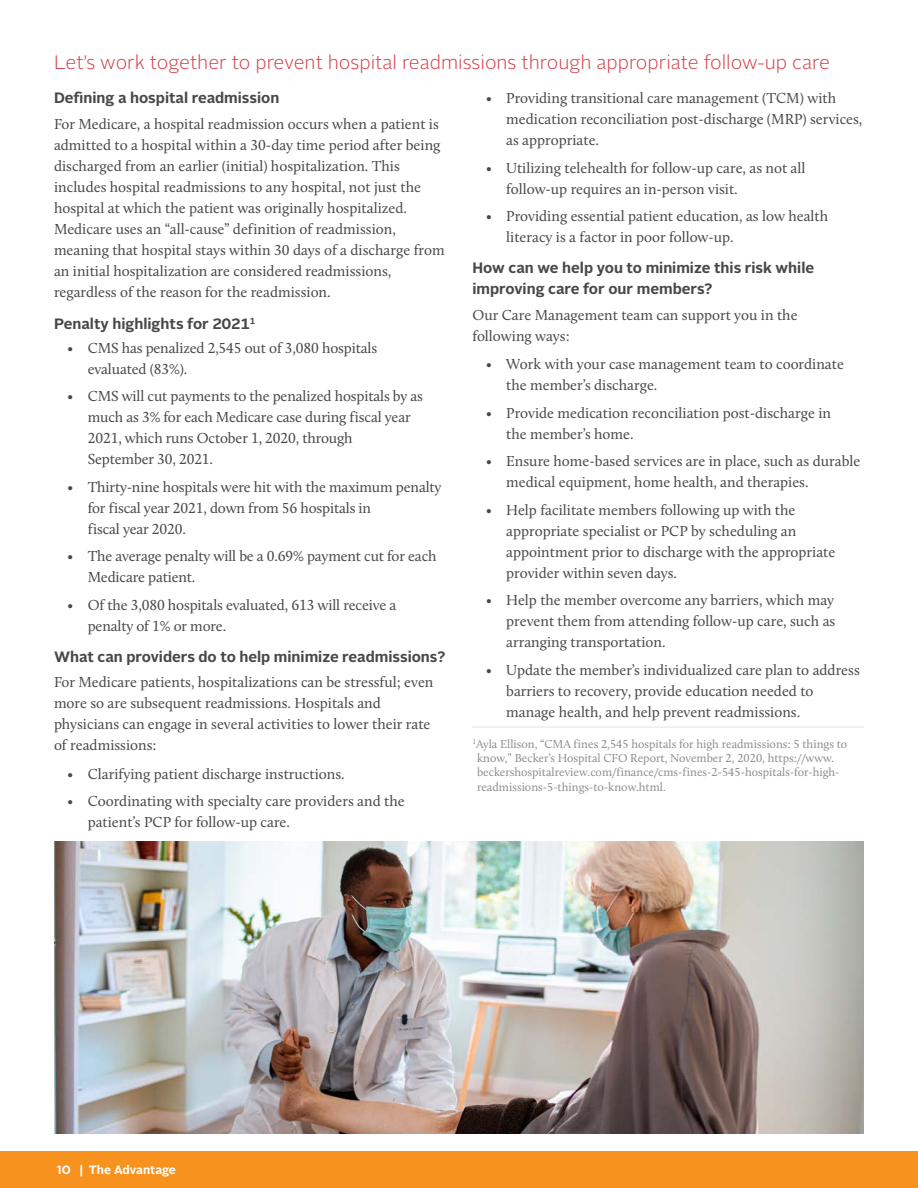
<style>
.page{position:relative;width:918px;height:1188px;background:#fff}
.page>*{position:absolute;margin:0;border:0;box-sizing:border-box;transform-origin:0 0}
.Article_Title{font:300 19.5px "Alright Sans";color:#d4454f}
.Body_Copy{font:15px/21px "Calluna";color:#48484a}
.Topic_Header{font:700 15px/21px "Alright Sans";color:#48484a}
.Footnote{font:12px/14.4px "Calluna";color:#8b8e90}
.t1{font:700 12px "Alright Sans";color:#fff}
</style>
<div class="page">
<img style="left:54px;top:841px;width:810px;height:293px">
<hr style="left:472px;top:727px;width:392px;height:1px;background:#e2e3e4">
<div style="left:0;top:1151px;width:918px;height:37px;background:#f7921e"></div>
<h2 class="Article_Title" style="left:54px;top:49px;width:777px">Let’s work together to prevent hospital readmissions through appropriate follow-up care</h2>
<p class="Topic_Header" style="left:54px;top:88px;width:227px">Defining a hospital readmission</p>
<p class="Body_Copy" style="left:54px;top:113px;width:392px">For Medicare, a hospital readmission occurs when a patient is admitted to a hospital within a 30-day time period after being discharged from an earlier (initial) hospitalization. This includes hospital readmissions to any hospital, not just the hospital at which the patient was originally hospitalized.<br>Medicare uses an “all-cause” definition of readmission, meaning that hospital stays within 30 days of a discharge from an initial hospitalization are considered readmissions, regardless of the reason for the readmission.</p>
<p class="Topic_Header" style="left:54px;top:313px;width:203px">Penalty highlights for 2021<sup>1</sup></p>
<p class="Body_Copy" style="left:88px;top:337px;width:291px;text-indent:-20px">• CMS has penalized 2,545 out of 3,080 hospitals evaluated (83%).</p>
<p class="Body_Copy" style="left:88px;top:386px;width:337px;text-indent:-20px">• CMS will cut payments to the penalized hospitals by as much as 3% for each Medicare case during fiscal year 2021, which runs October 1, 2020, through<br>September 30, 2021.</p>
<p class="Body_Copy" style="left:88px;top:476px;width:355px;text-indent:-20px">• Thirty-nine hospitals were hit with the maximum penalty for fiscal year 2021, down from 56 hospitals in<br>fiscal year 2020.</p>
<p class="Body_Copy" style="left:88px;top:546px;width:350px;text-indent:-20px">• The average penalty will be a 0.69% payment cut for each<br>Medicare patient.</p>
<p class="Body_Copy" style="left:88px;top:594px;width:310px;text-indent:-20px">• Of the 3,080 hospitals evaluated, 613 will receive a penalty of 1% or more.</p>
<p class="Topic_Header" style="left:54px;top:646px;width:393px">What can providers do to help minimize readmissions?</p>
<p class="Body_Copy" style="left:54px;top:672px;width:381px">For Medicare patients, hospitalizations can be stressful; even more so are subsequent readmissions. Hospitals and physicians can engage in several activities to lower their rate of readmissions:</p>
<p class="Body_Copy" style="left:68px;top:763px;width:279px">• Clarifying patient discharge instructions.</p>
<p class="Body_Copy" style="left:88px;top:791px;width:318px;text-indent:-20px">• Coordinating with specialty care providers and the patient’s PCP for follow-up care.</p>
<p class="Body_Copy" style="left:506px;top:88px;width:358px;text-indent:-20px">• Providing transitional care management (TCM) with medication reconciliation post-discharge (MRP) services, as appropriate.</p>
<p class="Body_Copy" style="left:506px;top:157px;width:301px;text-indent:-20px">• Utilizing telehealth for follow-up care, as not all follow-up requires an in-person visit.</p>
<p class="Body_Copy" style="left:506px;top:206px;width:323px;text-indent:-20px">• Providing essential patient education, as low health literacy is a factor in poor follow-up.</p>
<p class="Topic_Header" style="left:472px;top:258px;width:343px">How can we help you to minimize this risk while improving care for our members?</p>
<p class="Body_Copy" style="left:472px;top:304px;width:327px">Our Care Management team can support you in the following ways:</p>
<p class="Body_Copy" style="left:506px;top:353px;width:339px;text-indent:-20px">• Work with your case management team to coordinate the member’s discharge.</p>
<p class="Body_Copy" style="left:506px;top:402px;width:326px;text-indent:-20px">• Provide medication reconciliation post-discharge in the member’s home.</p>
<p class="Body_Copy" style="left:506px;top:450px;width:356px;text-indent:-20px">• Ensure home-based services are in place, such as durable medical equipment, home health, and therapies.</p>
<p class="Body_Copy" style="left:506px;top:499px;width:331px;text-indent:-20px">• Help facilitate members following up with the appropriate specialist or PCP by scheduling an appointment prior to discharge with the appropriate provider within seven days.</p>
<p class="Body_Copy" style="left:506px;top:589px;width:331px;text-align:justify;text-indent:-20px">• Help the member overcome any barriers, which may prevent them from attending follow-up care, such as arranging transportation.</p>
<p class="Body_Copy" style="left:506px;top:659px;width:355px;text-indent:-20px">• Update the member’s individualized care plan to address barriers to recovery, provide education needed to manage health, and help prevent readmissions.</p>
<p class="Footnote" style="left:477px;top:736px;width:372px;text-indent:-5px"><sup>1</sup>Ayla Ellison, “CMA fines 2,545 hospitals for high readmissions: 5 things to know,” Becker’s Hospital CFO Report, November 2, 2020, https://www. beckershospitalreview.com/finance/cms-fines-2-545-hospitals-for-high&shy;readmissions-5-things-to-know.html.</p>
<p class="t1" style="left:57px;top:1162px;width:121px">10 | The Advantage</p>
</div>
